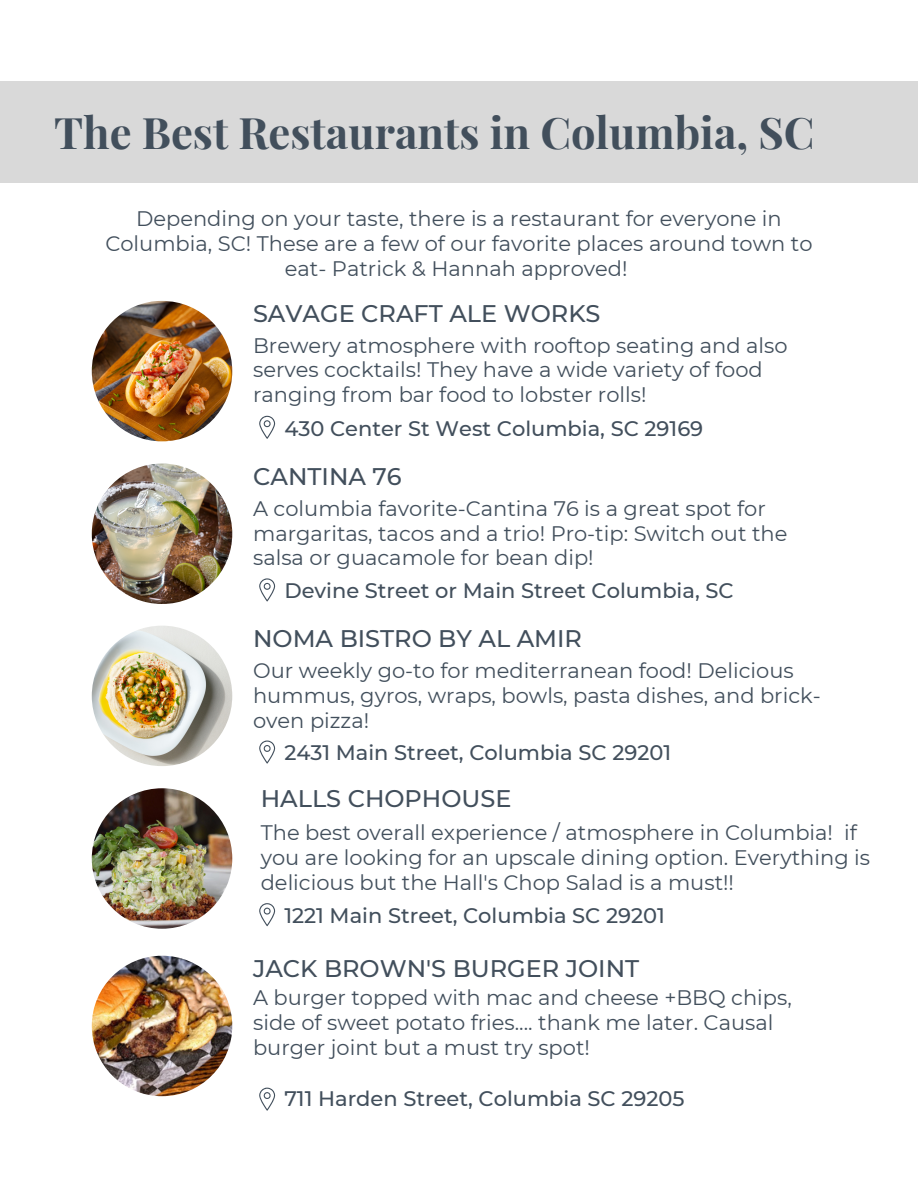
<style>
.page{position:relative;width:918px;height:1188px;background:#fff}
.page>*{position:absolute;margin:0;border:0;box-sizing:border-box;transform-origin:0 0}
.t1{font:700 43.5px "Playfair Display";color:#424f5c}
.t2{font:500 24px "Montserrat";color:#424f5c}
.t3{font:21px/24.8px "Montserrat";color:#424f5c}
.t4{font:500 21px "Montserrat";color:#424f5c}
</style>
<div class="page">
<img style="left:92px;top:301px;width:140px;height:140px;border-radius:50%">
<svg style="left:259px;top:416px;width:16px;height:23px"></svg>
<img style="left:92px;top:464px;width:140px;height:140px;border-radius:50%">
<svg style="left:259px;top:578px;width:16px;height:24px"></svg>
<img style="left:92px;top:626px;width:140px;height:140px;border-radius:50%">
<svg style="left:259px;top:741px;width:16px;height:23px"></svg>
<img style="left:92px;top:788px;width:140px;height:141px;border-radius:50%">
<svg style="left:259px;top:903px;width:16px;height:23px"></svg>
<img style="left:92px;top:956px;width:140px;height:140px;border-radius:50%">
<svg style="left:259px;top:1088px;width:16px;height:23px"></svg>
<div style="left:0;top:81px;width:918px;height:101px;background:#d9d9d9"></div>
<p class="t1" style="left:54px;top:102px;width:762px">The Best Restaurants in Columbia, SC</p>
<p class="t3" style="left:105px;top:206px;width:709px;text-align:center">Depending on your taste, there is a restaurant for everyone in<br>Columbia, SC! These are a few of our favorite places around town to eat- Patrick &amp; Hannah approved!</p>
<p class="t2" style="left:253px;top:299px;width:349px">SAVAGE CRAFT ALE WORKS</p>
<p class="t3" style="left:253px;top:333px;width:536px">Brewery atmosphere with rooftop seating and also serves cocktails! They have a wide variety of food ranging from bar food to lobster rolls!</p>
<p class="t4" style="left:284px;top:415px;width:420px">430 Center St West Columbia, SC 29169</p>
<p class="t2" style="left:253px;top:462px;width:150px">CANTINA 76</p>
<p class="t3" style="left:253px;top:496px;width:536px">A columbia favorite-Cantina 76 is a great spot for margaritas, tacos and a trio! Pro-tip: Switch out the salsa or guacamole for bean dip!</p>
<p class="t4" style="left:284px;top:578px;width:451px">Devine Street or Main Street Columbia, SC</p>
<p class="t2" style="left:253px;top:624px;width:330px">NOMA BISTRO BY AL AMIR</p>
<p class="t3" style="left:253px;top:658px;width:569px">Our weekly go-to for mediterranean food! Delicious hummus, gyros, wraps, bowls, pasta dishes, and brick&shy;oven pizza!</p>
<p class="t4" style="left:284px;top:740px;width:388px">2431 Main Street, Columbia SC 29201</p>
<p class="t2" style="left:261px;top:783px;width:252px">HALLS CHOPHOUSE</p>
<p class="t3" style="left:261px;top:820px;width:611px">The best overall experience / atmosphere in Columbia! if you are looking for an upscale dining option. Everything is delicious but the Hall's Chop Salad is a must!!</p>
<p class="t4" style="left:284px;top:903px;width:382px">1221 Main Street, Columbia SC 29201</p>
<p class="t2" style="left:253px;top:954px;width:388px">JACK BROWN'S BURGER JOINT</p>
<p class="t3" style="left:253px;top:985px;width:540px">A burger topped with mac and cheese +BBQ chips, side of sweet potato fries.... thank me later. Causal burger joint but a must try spot!</p>
<p class="t4" style="left:284px;top:1086px;width:402px">711 Harden Street, Columbia SC 29205</p>
</div>
